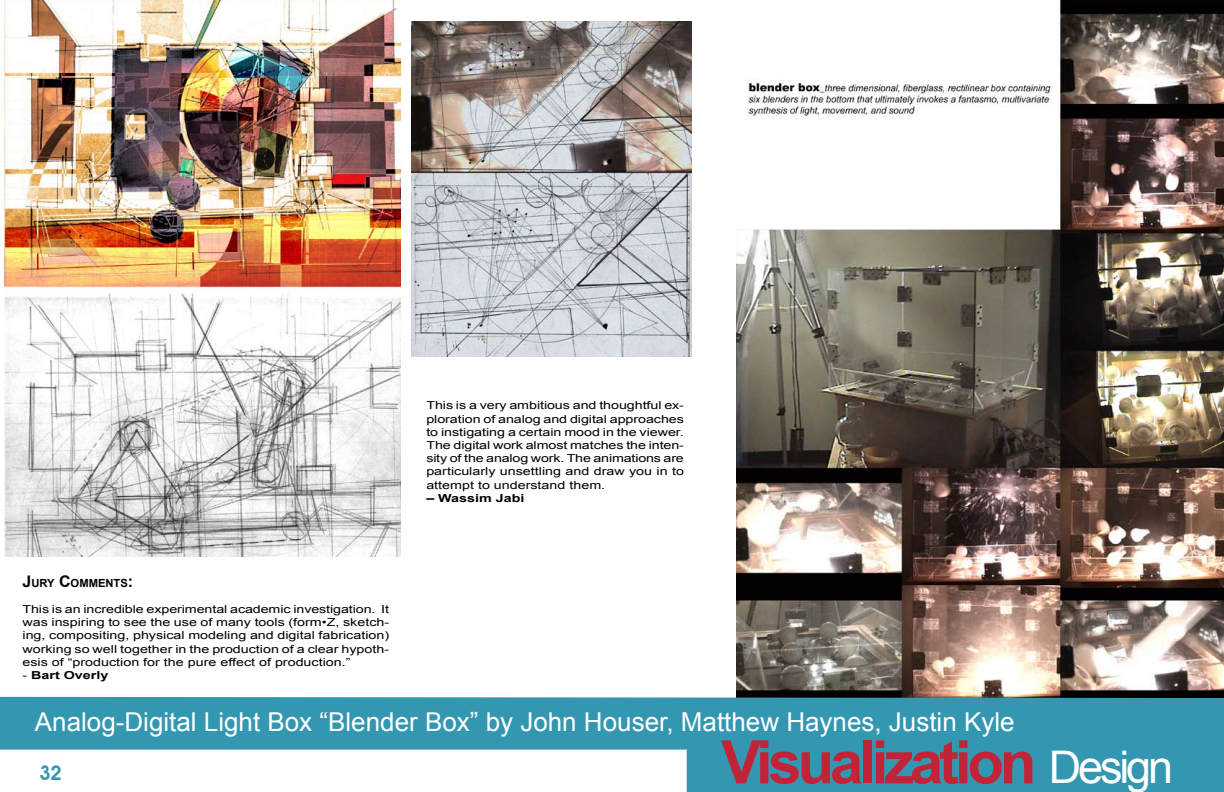
<style>
.page{position:relative;width:1224px;height:792px;background:#fff}
.page>*{position:absolute;margin:0;border:0;box-sizing:border-box;transform-origin:0 0}
.t1{font:700 60px "Arial";letter-spacing:-.07em;color:#c32336}
.t2{font:26px "Arial";color:#fff}
.t3{font:600 20px "Avant Garde";color:#3397b2}
.t4{font:700 11.2px "Arial";color:#000}
.t5{font:11px/13.2px "Arial";color:#000;text-align:justify;scale:1.3 1}
.t6{font:700 11px "Arial";color:#000;scale:1.3 1}
.s1{font-size:16px}
.s2{font-weight:400}
.s3{font-weight:400;font-size:45px;color:#fff}
</style>
<div class="page">
<img style="left:737px;top:0;width:487px;height:697px">
<img style="left:1px;top:0;width:400px;height:557px">
<svg style="left:0;top:697px;width:1224px;height:95px;fill:#3397b2"></svg>
<img style="left:411px;top:21px;width:280px;height:336px">
<p class="t4" style="left:22px;top:576px;width:112px"><span class="s1">J</span>ury <span class="s1">C</span>omments<span class="s1">:</span></p>
<p class="t5" style="left:22px;top:603px;width:284px">This is an incredible experimental academic investigation. It was inspiring to see the use of many tools (form•Z, sketch&shy;ing, compositing, physical modeling and digital fabrication) working so well together in the production of a clear hypoth&shy;esis of “production for the pure effect of production.”</p>
<p class="t6" style="left:22px;top:669px;width:68px"><span class="s2">-</span> Bart Overly</p>
<p class="t5" style="left:426px;top:399px;width:200px">This is a very ambitious and thoughtful ex&shy;ploration of analog and digital approaches to instigating a certain mood in the viewer.<br>The digital work almost matches the inten&shy;sity of the analog work. The animations are particularly unsettling and draw you in to attempt to understand them.</p>
<p class="t6" style="left:426px;top:492px;width:77px">– Wassim Jabi</p>
<h2 class="t2" style="left:35px;top:707px;width:981px">Analog-Digital Light Box “Blender Box” by John Houser, Matthew Haynes, Justin Kyle</h2>
<h3 class="t3" style="left:39px;top:761px;width:24px">32</h3>
<h1 class="t1" style="left:721px;top:729px;width:454px">Visualization <span class="s3">Design</span></h1>
</div>
